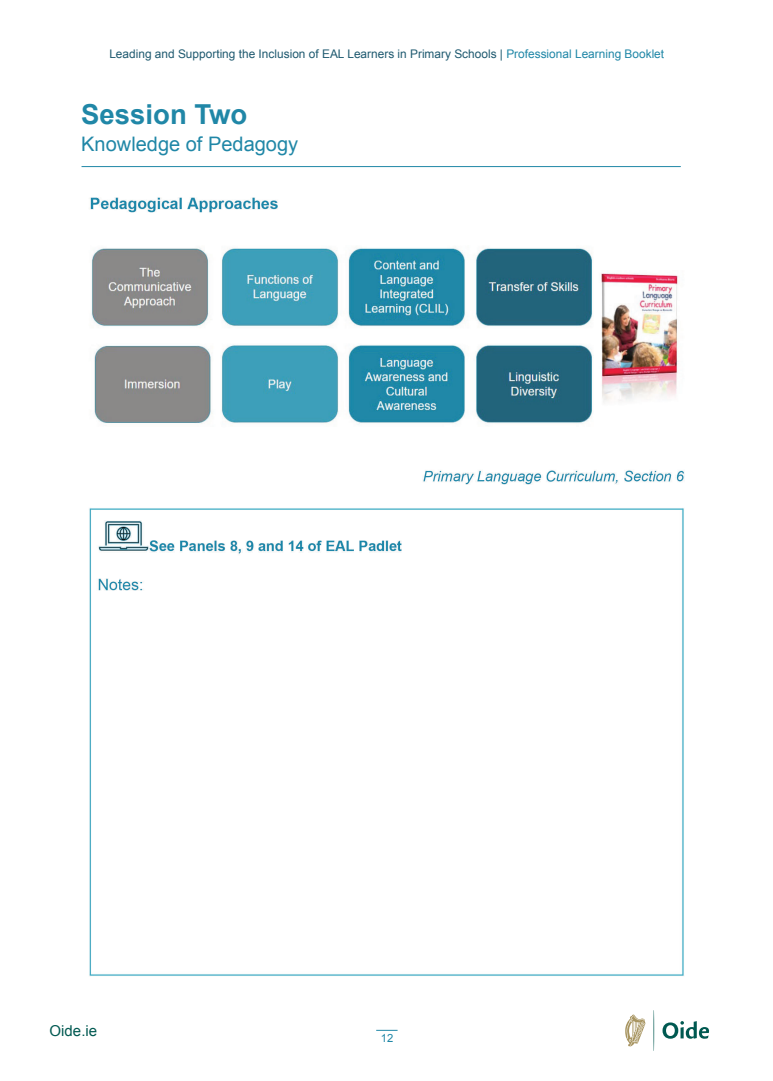
<style>
.page{position:relative;width:773px;height:1081px;background:#fff}
.page>*{position:absolute;margin:0;border:0;box-sizing:border-box;transform-origin:0 0}
.t1{font:700 27.5px "Arial";color:#2087a7}
.t2{font:20px "Arial";color:#2087a7}
.t3{font:15px "Arial";color:#005951}
.t4{font:11.88px "Arial";color:#1f5a70}
.t5{font:11.25px "Arial";color:#2087a7}
.s1{color:#2087a7}
</style>
<div class="page">
<svg style="left:653px;top:1010px;width:1px;height:41px"></svg>
<svg style="left:625px;top:1014px;width:20px;height:32px"></svg>
<svg style="left:662px;top:1021px;width:47px;height:17px"></svg>
<svg style="left:376px;top:1030px;width:21px;height:1px"></svg>
<img style="left:89px;top:197px;width:596px;height:779px">
<hr style="left:81px;top:166px;width:599px;height:1px;background:#2087a7">
<p class="t4" style="left:109px;top:48px;width:556px">Leading and Supporting the Inclusion of EAL Learners in Primary Schools | <span class="s1">Professional Learning Booklet</span></p>
<h1 class="t1" style="left:81px;top:99px;width:168px">Session Two</h1>
<h2 class="t2" style="left:81px;top:133px;width:218px">Knowledge of Pedagogy</h2>
<p class="t3" style="left:50px;top:1023px;width:49px">Oide.ie</p>
<p class="t5" style="left:380px;top:1032px;width:14px">12</p>
</div>
